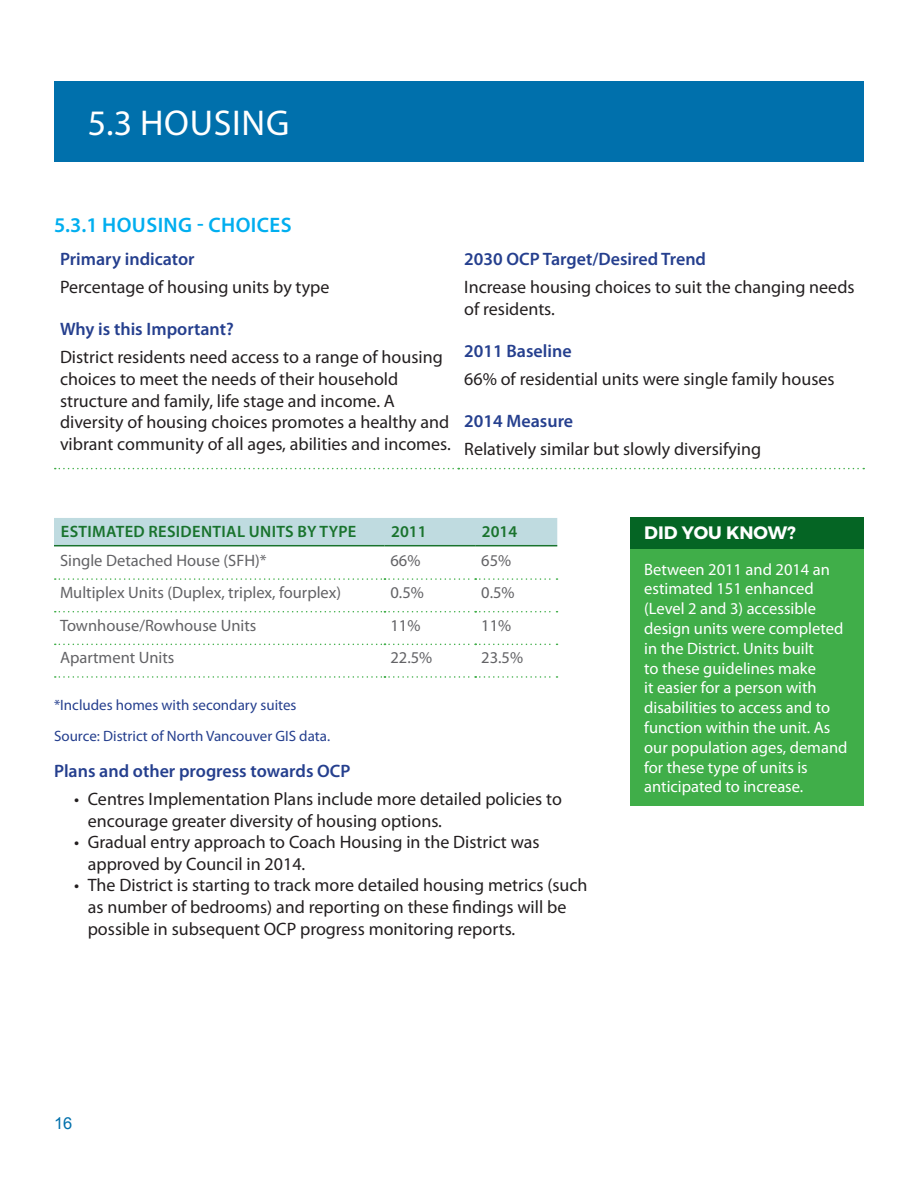
<style>
.page{position:relative;width:918px;height:1188px;background:#fff}
.page>*{position:absolute;margin:0;border:0;box-sizing:border-box;transform-origin:0 0}
.t1{font:36px "Myriad Pro";color:#fff}
.t2{font:600 21px "Myriad Pro";letter-spacing:.02em;color:#00aeef}
.t3{font:18px/21.6px "Myriad Pro";color:#231f20}
.t4{font:600 18px "Myriad Pro";color:#253f8e}
.t5{font:700 18px "Montserrat";color:#fff}
.t6{font:16.5px/19.8px "Myriad Pro";color:#fff}
.t7{font:16.5px "Myriad Pro";color:#636366}
.t8{font:600 16.5px "Myriad Pro";letter-spacing:.02em;color:#19732d}
.t9{font:16.5px "Arial";color:#0070ac}
.t10{font:15px/31.5px "Myriad Pro";color:#253f8e}
</style>
<div class="page">
<svg style="left:55px;top:468px;width:809px;height:1px"></svg>
<div style="left:54px;top:518px;width:503px;height:27px;background:#bfdbe0"></div>
<hr style="left:54px;top:545px;width:330px;height:1px;background:#19732d">
<hr style="left:384px;top:545px;width:91px;height:1px;background:#19732d">
<hr style="left:475px;top:545px;width:82px;height:1px;background:#19732d">
<svg style="left:55px;top:578px;width:503px;height:2px"></svg>
<svg style="left:55px;top:611px;width:503px;height:1px"></svg>
<svg style="left:55px;top:644px;width:503px;height:1px"></svg>
<svg style="left:55px;top:676px;width:503px;height:2px"></svg>
<div style="left:54px;top:81px;width:810px;height:81px;background:#0070ac"></div>
<div style="left:631px;top:549px;width:233px;height:257px;background:#40ae49"></div>
<div style="left:631px;top:517px;width:233px;height:32px;background:#056524"></div>
<h1 class="t1" style="left:88px;top:101px;width:98px">5.3 Housing</h1>
<p class="t2" style="left:54px;top:211px;width:239px">5.3.1 Housing - Choices</p>
<p class="t4" style="left:60px;top:247px;width:136px">Primary indicator</p>
<p class="t3" style="left:60px;top:276px;width:271px">Percentage of housing units by type</p>
<p class="t4" style="left:60px;top:317px;width:175px">Why is this Important?</p>
<p class="t3" style="left:60px;top:346px;width:392px">District residents need access to a range of housing choices to meet the needs of their household structure and family, life stage and income. A diversity of housing choices promotes a healthy and vibrant community of all ages, abilities and incomes.</p>
<p class="t4" style="left:464px;top:247px;width:243px">2030 OCP Target/Desired Trend</p>
<p class="t3" style="left:464px;top:276px;width:392px">Increase housing choices to suit the changing needs of residents.</p>
<p class="t4" style="left:464px;top:339px;width:109px">2011 Baseline</p>
<p class="t3" style="left:464px;top:368px;width:372px">66% of residential units were single family houses</p>
<p class="t4" style="left:464px;top:409px;width:111px">2014 Measure</p>
<p class="t3" style="left:464px;top:438px;width:298px">Relatively similar but slowly diversifying</p>
<p class="t8" style="left:61px;top:521px;width:297px">Estimated Residential Units by Type</p>
<p class="t8" style="left:391px;top:521px;width:37px">2011</p>
<p class="t8" style="left:482px;top:521px;width:37px">2014</p>
<p class="t7" style="left:60px;top:550px;width:208px">Single Detached House (SFH)*</p>
<p class="t7" style="left:390px;top:550px;width:31px">66%</p>
<p class="t7" style="left:481px;top:550px;width:31px">65%</p>
<p class="t7" style="left:60px;top:582px;width:283px">Multiplex Units (Duplex, triplex, fourplex)</p>
<p class="t7" style="left:390px;top:582px;width:35px">0.5%</p>
<p class="t7" style="left:481px;top:582px;width:35px">0.5%</p>
<p class="t7" style="left:60px;top:615px;width:198px">Townhouse/Rowhouse Units</p>
<p class="t7" style="left:390px;top:615px;width:31px">11%</p>
<p class="t7" style="left:481px;top:615px;width:31px">11%</p>
<p class="t7" style="left:60px;top:648px;width:116px">Apartment Units</p>
<p class="t7" style="left:390px;top:648px;width:43px">22.5%</p>
<p class="t7" style="left:481px;top:648px;width:43px">23.5%</p>
<p class="t10" style="left:54px;top:689px;width:278px">*Includes homes with secondary suites<br>Source: District of North Vancouver GIS data.</p>
<p class="t4" style="left:54px;top:759px;width:298px">Plans and other progress towards OCP</p>
<p class="t3" style="left:88px;top:788px;width:476px;text-indent:-14px">• Centres Implementation Plans include more detailed policies to encourage greater diversity of housing options.</p>
<p class="t3" style="left:88px;top:831px;width:453px;text-indent:-14px">• Gradual entry approach to Coach Housing in the District was approved by Council in 2014.</p>
<p class="t3" style="left:88px;top:874px;width:501px;text-indent:-14px">• The District is starting to track more detailed housing metrics (such as number of bedrooms) and reporting on these findings will be possible in subsequent OCP progress monitoring reports.</p>
<p class="t5" style="left:644px;top:521px;width:153px">DID YOU KNOW?</p>
<p class="t6" style="left:644px;top:559px;width:205px">Between 2011 and 2014 an estimated 151 enhanced (Level 2 and 3) accessible design units were completed in the District. Units built<br>to these guidelines make<br>it easier for a person with disabilities to access and to function within the unit. As our population ages, demand for these type of units is anticipated to increase.</p>
<p class="t9" style="left:54px;top:1112px;width:20px">16</p>
</div>
